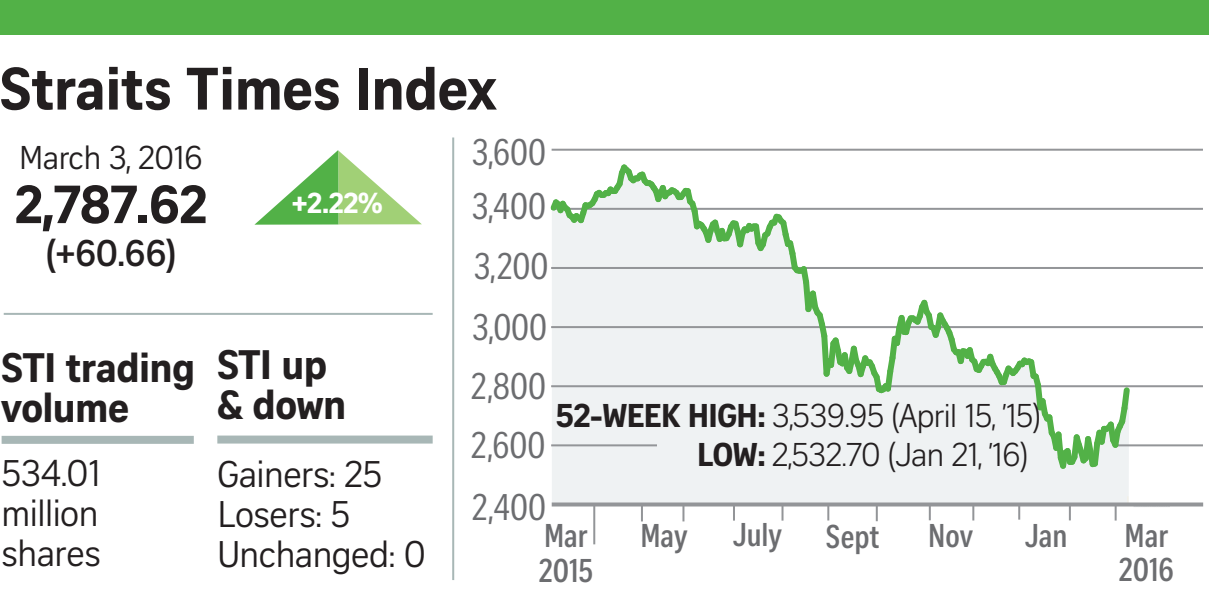
<style>
.page{position:relative;width:1209px;height:589px;background:#fff}
.page>*{position:absolute;margin:0;border:0;box-sizing:border-box;transform-origin:0 0}
.t1{font:700 58px "Curator Serp Text";letter-spacing:-.01em;color:#231f20}
.t2{font:700 52px "Curator Serp Text";color:#231f20}
.t3{font:700 40px/40px "Curator Serp Text";letter-spacing:-.015em;color:#231f20}
.t4{font:36px/40px "Curator Serp Text";letter-spacing:-.015em;color:#231f20;text-align:justify}
.t5{font:36px "Curator Head Cond ST Regular";color:#6c6d70}
.t6{font:700 36px "Curator Head ST Semi";color:#231f20}
.t7{font:32px/38.8px "Curator Head ST Light";letter-spacing:-.02em;color:#231f20}
.t8{font:700 32px/34px "Curator Head Cond ST Semi";color:#6c6d70}
.t9{font:32px "Curator Serp Text";letter-spacing:-.015em;color:#231f20}
.t10{font:700 28px "Curator Serp Text";color:#fff}
.s1{font-family:"Curator Serp Text";font-weight:700}
</style>
<div class="page">
<div style="left:552px;top:473px;width:577px;height:29px;background:#eff2f3"></div>
<svg style="left:254px;top:150px;width:168px;height:75px"></svg>
<div style="left:2px;top:436px;width:192px;height:8px;background:#a8b7b6"></div>
<div style="left:217px;top:435px;width:215px;height:8px;background:#a8b7b6"></div>
<hr style="left:4px;top:313px;width:428px;height:2px;background:#a8b7b6">
<hr style="left:452px;top:137px;width:2px;height:443px;background:#a8b7b6">
<hr style="left:551px;top:385px;width:651px;height:2px;background:#939598">
<hr style="left:551px;top:326px;width:651px;height:2px;background:#939598">
<hr style="left:551px;top:149px;width:651px;height:2px;background:#939598">
<hr style="left:551px;top:267px;width:651px;height:2px;background:#939598">
<hr style="left:551px;top:208px;width:651px;height:2px;background:#939598">
<div style="left:0;top:0;width:1208px;height:34px;background:#52b147"></div>
<svg style="left:682px;top:506px;width:2px;height:15px"></svg>
<svg style="left:733px;top:506px;width:2px;height:14px"></svg>
<svg style="left:781px;top:506px;width:2px;height:14px"></svg>
<svg style="left:827px;top:506px;width:2px;height:14px"></svg>
<svg style="left:875px;top:506px;width:2px;height:15px"></svg>
<svg style="left:928px;top:506px;width:2px;height:14px"></svg>
<svg style="left:641px;top:506px;width:2px;height:15px"></svg>
<hr style="left:593px;top:505px;width:2px;height:39px;background:#939598">
<svg style="left:972px;top:506px;width:2px;height:14px"></svg>
<svg style="left:1018px;top:506px;width:2px;height:13px"></svg>
<svg style="left:1068px;top:506px;width:2px;height:14px"></svg>
<svg style="left:1114px;top:506px;width:2px;height:14px"></svg>
<hr style="left:1113px;top:444px;width:89px;height:2px;background:#939598">
<svg style="left:1133px;top:506px;width:36px;height:1px"></svg>
<svg style="left:550px;top:164px;width:583px;height:309px"></svg>
<svg style="left:551px;top:502px;width:652px;height:4px;fill:#939598"></svg>
<h1 class="t1" style="left:0;top:54px;width:498px">Straits Times Index</h1>
<p class="t9" style="left:19px;top:139px;width:185px">March 3, 2016</p>
<h2 class="t2" style="left:15px;top:173px;width:194px">2,787.62</h2>
<p class="t6" style="left:46px;top:232px;width:132px">(+60.66)</p>
<p class="t10" style="left:292px;top:186px;width:92px">+2.22%</p>
<p class="t3" style="left:2px;top:347px;width:195px">STI trading volume</p>
<p class="t4" style="left:2px;top:453px;width:101px">534.01 million shares</p>
<p class="t3" style="left:217px;top:344px;width:131px">STI up &amp; down</p>
<p class="t4" style="left:217px;top:454px;width:210px;text-align:left">Gainers: 25<br>Losers: 5<br>Unchanged: 0</p>
<p class="t5" style="left:472px;top:132px;width:76px">3,600</p>
<p class="t5" style="left:472px;top:187px;width:76px">3,400</p>
<p class="t5" style="left:474px;top:246px;width:76px">3,200</p>
<p class="t5" style="left:472px;top:308px;width:77px">3,000</p>
<p class="t5" style="left:471px;top:367px;width:76px">2,800</p>
<p class="t5" style="left:471px;top:426px;width:76px">2,600</p>
<p class="t7" style="left:697px;top:396px;width:345px;text-indent:-141px"><span class="s1">52-WEEK HIGH:</span> 3,539.95 (April 15, ’15)<br><span class="s1">LOW:</span> 2,532.70 (Jan 21, ’16)</p>
<p class="t5" style="left:472px;top:488px;width:75px">2,400</p>
<p class="t8" style="left:544px;top:519px;width:45px">Mar</p>
<p class="t8" style="left:640px;top:519px;width:49px">May</p>
<p class="t8" style="left:732px;top:518px;width:51px">July</p>
<p class="t8" style="left:539px;top:554px;width:56px">2015</p>
<p class="t8" style="left:826px;top:520px;width:55px">Sept</p>
<p class="t8" style="left:928px;top:519px;width:46px">Nov</p>
<p class="t8" style="left:1024px;top:519px;width:44px">Jan</p>
<p class="t8" style="left:1119px;top:519px;width:56px">Mar<br>2016</p>
</div>
